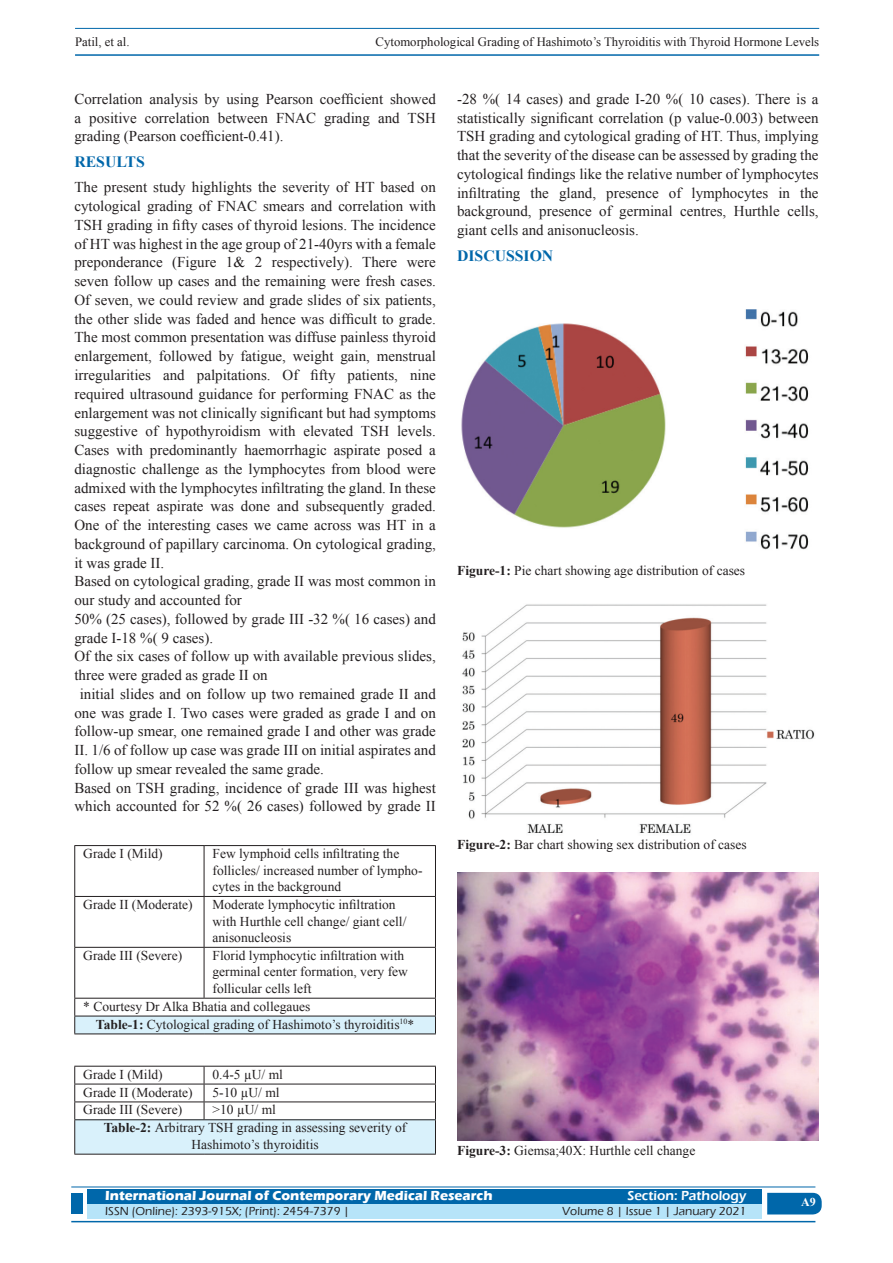
<style>
.page{position:relative;width:893px;height:1263px;background:#fff}
.page>*{position:absolute;margin:0;border:0;box-sizing:border-box;transform-origin:0 0}
.t1{font:700 15.75px "Times New Roman";color:#0067aa}
.TX_New{font:15px/18.8px "Times New Roman";color:#231f20;text-align:justify}
.Tbody{font:13.5px/16.5px "Times New Roman";color:#231f20}
.Legend{font:13.5px "Times New Roman";color:#231f20}
.Ttitle{font:13.5px/16.5px "Times New Roman";color:#231f20;text-align:center}
.t2{font:700 13.5px "Eras ITC";color:#fff}
.t3{font:600 13.5px "Eras ITC";color:#fff}
.t4{font:12.75px "Times New Roman";color:#231f20}
.t5{font:500 12px "Eras ITC";color:#231f20}
.t6{font:700 12px "Times New Roman";color:#fff}
.s1{font-weight:700}
</style>
<div class="page">
<hr style="left:75px;top:28px;width:744px;height:1px;background:#0067aa">
<hr style="left:75px;top:54px;width:744px;height:2px;background:#0067aa">
<div style="left:87px;top:1189px;width:674px;height:15px;background:#0067aa"></div>
<div style="left:87px;top:1204px;width:674px;height:15px;background:#b6e4f9"></div>
<svg style="left:767px;top:1193px;width:55px;height:21px"></svg>
<hr style="left:71px;top:1186px;width:744px;height:1px;background:#0067aa">
<hr style="left:71px;top:1221px;width:744px;height:1px;background:#0067aa">
<div style="left:71px;top:1193px;width:12px;height:21px;background:#0067aa"></div>
<div style="left:75px;top:1016px;width:360px;height:18px;background:#d9f1fb"></div>
<hr style="left:204px;top:846px;width:1px;height:50px;background:#231f20">
<hr style="left:435px;top:846px;width:1px;height:50px;background:#231f20">
<hr style="left:74px;top:896px;width:130px;height:1px;background:#231f20">
<hr style="left:204px;top:896px;width:232px;height:1px;background:#231f20">
<hr style="left:204px;top:897px;width:1px;height:50px;background:#231f20">
<hr style="left:435px;top:897px;width:1px;height:50px;background:#231f20">
<hr style="left:74px;top:947px;width:130px;height:1px;background:#231f20">
<hr style="left:204px;top:947px;width:232px;height:1px;background:#231f20">
<hr style="left:204px;top:948px;width:1px;height:50px;background:#231f20">
<hr style="left:435px;top:948px;width:1px;height:50px;background:#231f20">
<hr style="left:74px;top:846px;width:1px;height:50px;background:#231f20">
<hr style="left:74px;top:897px;width:1px;height:50px;background:#231f20">
<hr style="left:74px;top:948px;width:1px;height:50px;background:#231f20">
<hr style="left:74px;top:845px;width:130px;height:1px;background:#231f20">
<hr style="left:204px;top:845px;width:232px;height:1px;background:#231f20">
<hr style="left:74px;top:1033px;width:130px;height:1px;background:#231f20">
<hr style="left:204px;top:1033px;width:232px;height:1px;background:#231f20">
<hr style="left:74px;top:998px;width:130px;height:1px;background:#231f20">
<svg style="left:74px;top:998px;width:1px;height:35px"></svg>
<hr style="left:204px;top:998px;width:232px;height:1px;background:#231f20">
<svg style="left:435px;top:998px;width:1px;height:35px"></svg>
<hr style="left:74px;top:1016px;width:130px;height:1px;background:#231f20">
<hr style="left:204px;top:1016px;width:232px;height:1px;background:#231f20">
<div style="left:75px;top:1120px;width:360px;height:34px;background:#d9f1fb"></div>
<hr style="left:74px;top:1084px;width:130px;height:1px;background:#231f20">
<hr style="left:204px;top:1084px;width:232px;height:1px;background:#231f20">
<hr style="left:74px;top:1101px;width:130px;height:1px;background:#231f20">
<hr style="left:204px;top:1101px;width:232px;height:1px;background:#231f20">
<svg style="left:204px;top:1067px;width:1px;height:52px"></svg>
<svg style="left:435px;top:1067px;width:1px;height:52px"></svg>
<hr style="left:435px;top:1120px;width:1px;height:34px;background:#231f20">
<svg style="left:74px;top:1067px;width:1px;height:52px"></svg>
<hr style="left:74px;top:1066px;width:130px;height:1px;background:#231f20">
<hr style="left:204px;top:1066px;width:232px;height:1px;background:#231f20">
<hr style="left:74px;top:1120px;width:1px;height:34px;background:#231f20">
<hr style="left:74px;top:1154px;width:130px;height:1px;background:#231f20">
<hr style="left:204px;top:1154px;width:232px;height:1px;background:#231f20">
<hr style="left:74px;top:1119px;width:130px;height:1px;background:#231f20">
<hr style="left:204px;top:1119px;width:232px;height:1px;background:#231f20">
<img style="left:461px;top:309px;width:348px;height:241px">
<img style="left:462px;top:604px;width:353px;height:229px">
<img style="left:457px;top:873px;width:362px;height:267px">
<p class="t4" style="left:75px;top:33px;width:56px">Patil, et al.</p>
<p class="t4" style="left:376px;top:33px;width:445px">Cytomorphological Grading of Hashimoto’s Thyroiditis with Thyroid Hormone Levels</p>
<p class="TX_New" style="left:74px;top:89px;width:363px">Correlation analysis by using Pearson coefficient showed a positive correlation between FNAC grading and TSH grading (Pearson coefficient-0.41).</p>
<h1 class="t1" style="left:74px;top:151px;width:72px">RESULTS</h1>
<p class="TX_New" style="left:74px;top:178px;width:363px">The present study highlights the severity of HT based on cytological grading of FNAC smears and correlation with TSH grading in fifty cases of thyroid lesions. The incidence of HT was highest in the age group of 21-40yrs with a female preponderance (Figure 1&amp; 2 respectively). There were seven follow up cases and the remaining were fresh cases.<br>Of seven, we could review and grade slides of six patients, the other slide was faded and hence was difficult to grade.<br>The most common presentation was diffuse painless thyroid enlargement, followed by fatigue, weight gain, menstrual irregularities and palpitations. Of fifty patients, nine required ultrasound guidance for performing FNAC as the enlargement was not clinically significant but had symptoms suggestive of hypothyroidism with elevated TSH levels.<br>Cases with predominantly haemorrhagic aspirate posed a diagnostic challenge as the lymphocytes from blood were admixed with the lymphocytes infiltrating the gland. In these cases repeat aspirate was done and subsequently graded.<br>One of the interesting cases we came across was HT in a background of papillary carcinoma. On cytological grading, it was grade II.</p>
<p class="TX_New" style="left:74px;top:572px;width:363px">Based on cytological grading, grade II was most common in our study and accounted for</p>
<p class="TX_New" style="left:74px;top:609px;width:363px">50% (25 cases), followed by grade III -32 %( 16 cases) and grade I-18 %( 9 cases).</p>
<p class="TX_New" style="left:74px;top:647px;width:363px">Of the six cases of follow up with available previous slides, three were graded as grade II on</p>
<p class="TX_New" style="left:74px;top:684px;width:363px;text-indent:5px">initial slides and on follow up two remained grade II and one was grade I. Two cases were graded as grade I and on follow-up smear, one remained grade I and other was grade II. 1/6 of follow up case was grade III on initial aspirates and follow up smear revealed the same grade.</p>
<p class="TX_New" style="left:74px;top:778px;width:363px">Based on TSH grading, incidence of grade III was highest which accounted for 52 %( 26 cases) followed by grade II</p>
<p class="Tbody" style="left:83px;top:845px;width:81px">Grade I (Mild)</p>
<p class="Tbody" style="left:213px;top:845px;width:211px">Few lymphoid cells infiltrating the follicles/ increased number of lympho&shy;cytes in the background</p>
<p class="Tbody" style="left:83px;top:896px;width:111px">Grade II (Moderate)</p>
<p class="Tbody" style="left:213px;top:896px;width:195px">Moderate lymphocytic infiltration with Hurthle cell change/ giant cell/ anisonucleosis</p>
<p class="Tbody" style="left:83px;top:947px;width:100px">Grade III (Severe)</p>
<p class="Tbody" style="left:213px;top:947px;width:197px">Florid lymphocytic infiltration with germinal center formation, very few follicular cells left</p>
<p class="Tbody" style="left:83px;top:998px;width:229px">* Courtesy Dr Alka Bhatia and collegaues</p>
<p class="Ttitle" style="left:96px;top:1016px;width:320px"><span class="s1">Table-1:</span> Cytological grading of Hashimoto’s thyroiditis<sup>10</sup>*</p>
<p class="Tbody" style="left:83px;top:1066px;width:81px">Grade I (Mild)</p>
<p class="Tbody" style="left:213px;top:1066px;width:72px">0.4-5 µU/ ml</p>
<p class="Tbody" style="left:83px;top:1083px;width:111px">Grade II (Moderate)</p>
<p class="Tbody" style="left:213px;top:1083px;width:69px">5-10 µU/ ml</p>
<p class="Tbody" style="left:83px;top:1101px;width:100px">Grade III (Severe)</p>
<p class="Tbody" style="left:213px;top:1101px;width:65px">&gt;10 µU/ ml</p>
<p class="Ttitle" style="left:104px;top:1119px;width:304px"><span class="s1">Table-2:</span> Arbitrary TSH grading in assessing severity of<br>Hashimoto’s thyroiditis</p>
<p class="TX_New" style="left:457px;top:89px;width:363px">-28 %( 14 cases) and grade I-20 %( 10 cases). There is a statistically significant correlation (p value-0.003) between TSH grading and cytological grading of HT. Thus, implying that the severity of the disease can be assessed by grading the cytological findings like the relative number of lymphocytes infiltrating the gland, presence of lymphocytes in the background, presence of germinal centres, Hurthle cells, giant cells and anisonucleosis.</p>
<h1 class="t1" style="left:457px;top:245px;width:98px">DISCUSSION</h1>
<p class="Legend" style="left:457px;top:561px;width:290px"><span class="s1">Figure-1:</span> Pie chart showing age distribution of cases</p>
<p class="Legend" style="left:457px;top:835px;width:291px"><span class="s1">Figure-2:</span> Bar chart showing sex distribution of cases</p>
<p class="Legend" style="left:457px;top:1141px;width:240px"><span class="s1">Figure-3:</span> Giemsa;40X: Hurthle cell change</p>
<p class="t2" style="left:105px;top:1188px;width:389px">International Journal of Contemporary Medical Research</p>
<p class="t3" style="left:627px;top:1188px;width:120px">Section: Pathology</p>
<p class="t5" style="left:105px;top:1204px;width:246px">ISSN (Online): 2393-915X; (Print): 2454-7379 |</p>
<p class="t5" style="left:562px;top:1204px;width:186px">Volume 8 | Issue 1 | January 2021</p>
<h4 class="t6" style="left:801px;top:1194px;width:16px">A9</h4>
</div>
